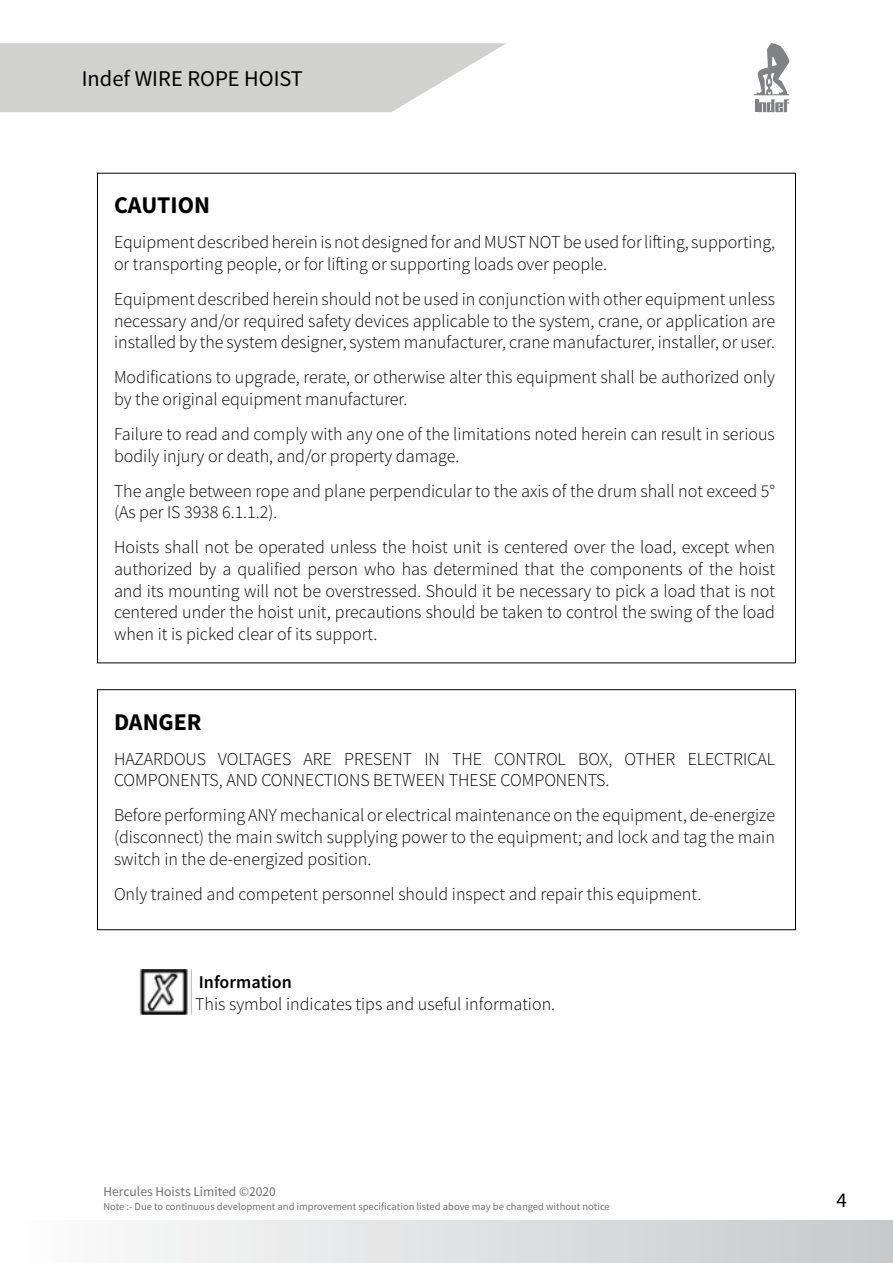
<style>
.page{position:relative;width:893px;height:1263px;background:#fff}
.page>*{position:absolute;margin:0;border:0;box-sizing:border-box;transform-origin:0 0}
.t1{font:700 24px "Source Sans Pro";color:#000}
.t2{font:22.5px "Source Sans Pro";color:#000}
.t3{font:21px "Source Sans Pro";color:#000}
.t4{font:300 18px/21.6px "Source Sans Pro";color:#000}
.t5{font:600 18px "Source Sans Pro";color:#000}
.t6{font:13.5px "Source Sans Pro";color:#6d6e71}
.t7{font:10.5px "Source Sans Pro";color:#6d6e71}
</style>
<div class="page">
<div style="left:97px;top:689px;width:699px;height:241px;border:1px solid #000"></div>
<img style="left:139px;top:969px;width:52px;height:46px">
<svg style="left:0;top:43px;width:506px;height:69px;background:#d6d6d5"></svg>
<svg style="left:754px;top:43px;width:35px;height:69px"></svg>
<div style="left:1px;top:1220px;width:892px;height:42px;background:linear-gradient(to right,#fdfdfe,#c7c9cb)"></div>
<p class="t2" style="left:82px;top:65px;width:223px">Indef WIRE ROPE HOIST</p>
<h1 class="t1" style="left:114px;top:190px;width:98px">CAUTION</h1>
<p class="t4" style="left:114px;top:232px;width:662px">Equipment described herein is not designed for and MUST NOT be used for lifting, supporting, or transporting people, or for lifting or supporting loads over people.</p>
<p class="t4" style="left:114px;top:288px;width:662px;text-align:justify">Equipment described herein should not be used in conjunction with other equipment unless necessary and/or required safety devices applicable to the system, crane, or application are installed by the system designer, system manufacturer, crane manufacturer, installer, or user.</p>
<p class="t4" style="left:114px;top:367px;width:662px">Modifications to upgrade, rerate, or otherwise alter this equipment shall be authorized only by the original equipment manufacturer.</p>
<p class="t4" style="left:114px;top:423px;width:662px">Failure to read and comply with any one of the limitations noted herein can result in serious bodily injury or death, and/or property damage.</p>
<p class="t4" style="left:114px;top:480px;width:662px">The angle between rope and plane perpendicular to the axis of the drum shall not exceed 5° (As per IS 3938 6.1.1.2).</p>
<p class="t4" style="left:114px;top:537px;width:663px;text-align:justify">Hoists shall not be operated unless the hoist unit is centered over the load, except when authorized by a qualified person who has determined that the components of the hoist and its mounting will not be overstressed. Should it be necessary to pick a load that is not centered under the hoist unit, precautions should be taken to control the swing of the load when it is picked clear of its support.</p>
<h1 class="t1" style="left:114px;top:706px;width:89px">DANGER</h1>
<p class="t4" style="left:114px;top:748px;width:662px">HAZARDOUS VOLTAGES ARE PRESENT IN THE CONTROL BOX, OTHER ELECTRICAL<br>COMPONENTS, AND CONNECTIONS BETWEEN THESE COMPONENTS.</p>
<p class="t4" style="left:114px;top:805px;width:662px;text-align:justify">Before performing ANY mechanical or electrical maintenance on the equipment, de-energize (disconnect) the main switch supplying power to the equipment; and lock and tag the main switch in the de-energized position.</p>
<p class="t4" style="left:114px;top:883px;width:589px">Only trained and competent personnel should inspect and repair this equipment.</p>
<p class="t5" style="left:199px;top:971px;width:94px">Information</p>
<p class="t4" style="left:195px;top:993px;width:361px">This symbol indicates tips and useful information.</p>
<p class="t6" style="left:103px;top:1183px;width:174px">Hercules Hoists Limited ©2020</p>
<p class="t7" style="left:103px;top:1200px;width:508px">Note :- Due to continuous development and improvement specification listed above may be changed without notice</p>
<p class="t3" style="left:836px;top:1187px;width:12px">4</p>
</div>
